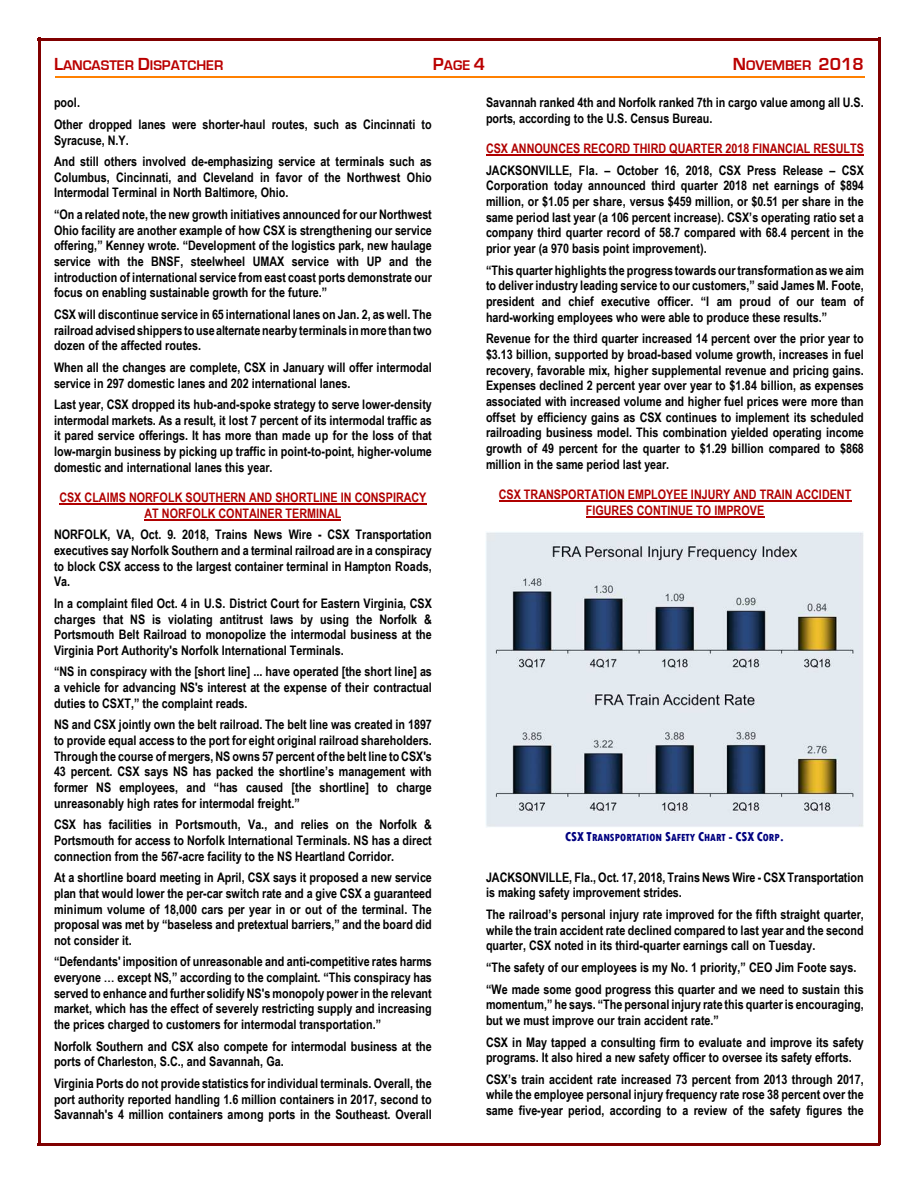
<style>
.page{position:relative;width:918px;height:1188px;background:#fff}
.page>*{position:absolute;margin:0;border:0;box-sizing:border-box;transform-origin:0 0}
.t1{font:700 14.4px "Eurostile";color:#ba0000}
.t2{font:700 13.2px/15.6px "Arial Narrow";color:#000;text-align:justify}
.t3{font:700 13.2px/15.6px "Arial Narrow";color:#b00000;text-align:center}
.t4{font:800 10.8px "Tw Cen MT Condensed";letter-spacing:.005em;color:#000080}
.s1{font-size:18px}
.s2{font-size:13.5px}
</style>
<div class="page">
<hr style="left:38px;top:38px;width:2px;height:1107px;background:#800000">
<hr style="left:878px;top:38px;width:3px;height:1107px;background:#800000">
<hr style="left:38px;top:38px;width:842px;height:2px;background:#800000">
<hr style="left:38px;top:1143px;width:842px;height:3px;background:#800000">
<hr style="left:55px;top:76px;width:810px;height:2px;background:#ff8000">
<hr style="left:59px;top:504px;width:368px;height:1px;background:#b00000">
<hr style="left:145px;top:519px;width:196px;height:1px;background:#b00000">
<hr style="left:486px;top:155px;width:378px;height:1px;background:#b00000">
<hr style="left:499px;top:500px;width:352px;height:1px;background:#b00000">
<hr style="left:586px;top:516px;width:178px;height:1px;background:#b00000">
<img style="left:486px;top:532px;width:377px;height:295px">
<p class="t1" style="left:54px;top:57px;width:171px"><span class="s1">L</span>ANCASTER <span class="s1">D</span>ISPATCHER</p>
<p class="t1" style="left:433px;top:57px;width:54px"><span class="s1">P</span>AGE <span class="s1">4</span></p>
<p class="t1" style="left:733px;top:57px;width:133px"><span class="s1">N</span>OVEMBER <span class="s1">2018</span></p>
<p class="t2" style="left:54px;top:92px;width:379px;line-height:21.6px">pool.<br>Other dropped lanes were shorter-haul routes, such as Cincinnati to</p>
<p class="t2" style="left:54px;top:129px;width:379px;line-height:21.6px">Syracuse, N.Y.<br>And still others involved de-emphasizing service at terminals such as</p>
<p class="t2" style="left:54px;top:169px;width:379px">Columbus, Cincinnati, and Cleveland in favor of the Northwest Ohio<br>Intermodal Terminal in North Baltimore, Ohio.</p>
<p class="t2" style="left:54px;top:206px;width:379px">“On a related note, the new growth initiatives announced for our Northwest Ohio facility are another example of how CSX is strengthening our service offering,” Kenney wrote. “Development of the logistics park, new haulage service with the BNSF, steelwheel UMAX service with UP and the introduction of international service from east coast ports demonstrate our focus on enabling sustainable growth for the future.”</p>
<p class="t2" style="left:54px;top:306px;width:379px">CSX will discontinue service in 65 international lanes on Jan. 2, as well. The railroad advised shippers to use alternate nearby terminals in more than two dozen of the affected routes.</p>
<p class="t2" style="left:54px;top:359px;width:379px">When all the changes are complete, CSX in January will offer intermodal service in 297 domestic lanes and 202 international lanes.</p>
<p class="t2" style="left:54px;top:397px;width:379px">Last year, CSX dropped its hub-and-spoke strategy to serve lower-density intermodal markets. As a result, it lost 7 percent of its intermodal traffic as it pared service offerings. It has more than made up for the loss of that low-margin business by picking up traffic in point-to-point, higher-volume domestic and international lanes this year.</p>
<p class="t3" style="left:59px;top:489px;width:369px">CSX CLAIMS NORFOLK SOUTHERN AND SHORTLINE IN CONSPIRACY<br>AT NORFOLK CONTAINER TERMINAL</p>
<p class="t2" style="left:54px;top:527px;width:379px">NORFOLK, VA, Oct. 9. 2018, Trains News Wire - CSX Transportation executives say Norfolk Southern and a terminal railroad are in a conspiracy to block CSX access to the largest container terminal in Hampton Roads, Va.</p>
<p class="t2" style="left:54px;top:595px;width:379px">In a complaint filed Oct. 4 in U.S. District Court for Eastern Virginia, CSX charges that NS is violating antitrust laws by using the Norfolk &amp; Portsmouth Belt Railroad to monopolize the intermodal business at the Virginia Port Authority's Norfolk International Terminals.</p>
<p class="t2" style="left:54px;top:664px;width:379px">“NS in conspiracy with the [short line] ... have operated [the short line] as a vehicle for advancing NS's interest at the expense of their contractual duties to CSXT,” the complaint reads.</p>
<p class="t2" style="left:54px;top:717px;width:379px">NS and CSX jointly own the belt railroad. The belt line was created in 1897 to provide equal access to the port for eight original railroad shareholders.<br>Through the course of mergers, NS owns 57 percent of the belt line to CSX's 43 percent. CSX says NS has packed the shortline’s management with former NS employees, and “has caused [the shortline] to charge unreasonably high rates for intermodal freight.”</p>
<p class="t2" style="left:54px;top:817px;width:379px">CSX has facilities in Portsmouth, Va., and relies on the Norfolk &amp; Portsmouth for access to Norfolk International Terminals. NS has a direct connection from the 567-acre facility to the NS Heartland Corridor.</p>
<p class="t2" style="left:54px;top:870px;width:379px">At a shortline board meeting in April, CSX says it proposed a new service plan that would lower the per-car switch rate and a give CSX a guaranteed minimum volume of 18,000 cars per year in or out of the terminal. The proposal was met by “baseless and pretextual barriers,” and the board did not consider it.</p>
<p class="t2" style="left:54px;top:954px;width:379px">“Defendants' imposition of unreasonable and anti-competitive rates harms everyone … except NS,” according to the complaint. “This conspiracy has served to enhance and further solidify NS's monopoly power in the relevant market, which has the effect of severely restricting supply and increasing the prices charged to customers for intermodal transportation.”</p>
<p class="t2" style="left:54px;top:1038px;width:379px">Norfolk Southern and CSX also compete for intermodal business at the ports of Charleston, S.C., and Savannah, Ga.</p>
<p class="t2" style="left:54px;top:1075px;width:379px">Virginia Ports do not provide statistics for individual terminals. Overall, the port authority reported handling 1.6 million containers in 2017, second to Savannah's 4 million containers among ports in the Southeast. Overall</p>
<p class="t2" style="left:486px;top:95px;width:379px">Savannah ranked 4th and Norfolk ranked 7th in cargo value among all U.S. ports, according to the U.S. Census Bureau.</p>
<p class="t3" style="left:486px;top:141px;width:379px">CSX ANNOUNCES RECORD THIRD QUARTER 2018 FINANCIAL RESULTS</p>
<p class="t2" style="left:486px;top:162px;width:379px">JACKSONVILLE, Fla. – October 16, 2018, CSX Press Release – CSX Corporation today announced third quarter 2018 net earnings of $894 million, or $1.05 per share, versus $459 million, or $0.51 per share in the same period last year (a 106 percent increase). CSX’s operating ratio set a company third quarter record of 58.7 compared with 68.4 percent in the prior year (a 970 basis point improvement).</p>
<p class="t2" style="left:486px;top:262px;width:379px">“This quarter highlights the progress towards our transformation as we aim to deliver industry leading service to our customers,” said James M. Foote, president and chief executive officer. “I am proud of our team of hard-working employees who were able to produce these results.”</p>
<p class="t2" style="left:486px;top:331px;width:379px">Revenue for the third quarter increased 14 percent over the prior year to $3.13 billion, supported by broad-based volume growth, increases in fuel recovery, favorable mix, higher supplemental revenue and pricing gains.<br>Expenses declined 2 percent year over year to $1.84 billion, as expenses associated with increased volume and higher fuel prices were more than offset by efficiency gains as CSX continues to implement its scheduled railroading business model. This combination yielded operating income growth of 49 percent for the quarter to $1.29 billion compared to $868 million in the same period last year.</p>
<p class="t3" style="left:499px;top:486px;width:354px">CSX TRANSPORTATION EMPLOYEE INJURY AND TRAIN ACCIDENT<br>FIGURES CONTINUE TO IMPROVE</p>
<p class="t4" style="left:565px;top:832px;width:220px"><span class="s2">CSX T</span>RANSPORTATION <span class="s2">S</span>AFETY <span class="s2">C</span>HART <span class="s2">- CSX C</span>ORP<span class="s2">.</span></p>
<p class="t2" style="left:486px;top:869px;width:379px">JACKSONVILLE, Fla., Oct. 17, 2018, Trains News Wire - CSX Transportation is making safety improvement strides.</p>
<p class="t2" style="left:486px;top:907px;width:379px">The railroad’s personal injury rate improved for the fifth straight quarter, while the train accident rate declined compared to last year and the second quarter, CSX noted in its third-quarter earnings call on Tuesday.</p>
<p class="t2" style="left:486px;top:956px;width:379px;line-height:21.6px">“The safety of our employees is my No. 1 priority,” CEO Jim Foote says. “We made some good progress this quarter and we need to sustain this</p>
<p class="t2" style="left:486px;top:997px;width:379px">momentum,” he says. “The personal injury rate this quarter is encouraging, but we must improve our train accident rate.”</p>
<p class="t2" style="left:486px;top:1034px;width:379px">CSX in May tapped a consulting firm to evaluate and improve its safety programs. It also hired a new safety officer to oversee its safety efforts.</p>
<p class="t2" style="left:486px;top:1071px;width:379px">CSX’s train accident rate increased 73 percent from 2013 through 2017, while the employee personal injury frequency rate rose 38 percent over the same five-year period, according to a review of the safety figures the</p>
</div>
